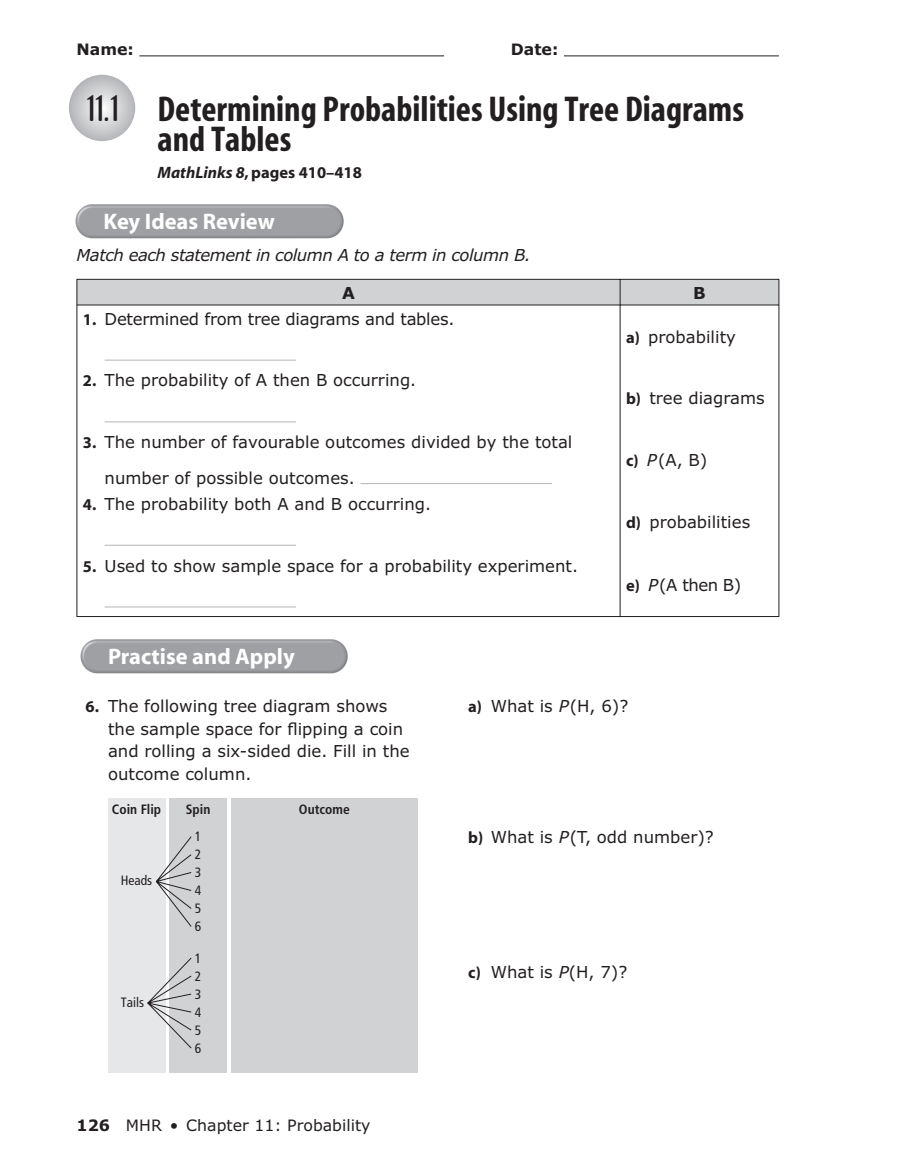
<style>
.page{position:relative;width:905px;height:1175px;background:#fff}
.page>*{position:absolute;margin:0;border:0;box-sizing:border-box;transform-origin:0 0}
.t1{font:36px/30px "Myriad Bold Con";color:#231f20}
.t2{font:700 22.5px "Myriad";color:#fff}
.t3{font:16.5px/22.5px "Verdana";color:#231f20}
.t4{font:italic 16.5px "Verdana";letter-spacing:-.03em;color:#231f20}
.t5{font:700 16.5px "Myriad";color:#231f20}
.t6{font:700 16.5px "Verdana";color:#231f20}
.t7{font:15.75px "Verdana";color:#231f20}
.t8{font:700 15.75px "Verdana";color:#231f20}
.t9{font:condensed 13.5px/18px "Frutiger";color:#231f20;text-align:justify}
.t10{font:700 condensed 13.5px "Frutiger";color:#231f20}
.s1{font-family:"Atomic Sans ICG";font-size:42px}
.s2{font-style:italic}
.s3{font-family:"Myriad";font-weight:700}
.s4{font-weight:700}
</style>
<div class="page">
<hr style="left:139px;top:55px;width:305px;height:1px;background:#231f20">
<hr style="left:564px;top:55px;width:214px;height:1px;background:#231f20">
<svg style="left:69px;top:75px;width:66px;height:66px;background:#cbcccf"></svg>
<img style="left:75px;top:204px;width:269px;height:35px">
<svg style="left:76px;top:279px;width:703px;height:26px;background:#c7c8ca"></svg>
<hr style="left:76px;top:305px;width:544px;height:1px;background:#231f20">
<hr style="left:76px;top:305px;width:1px;height:62px;background:#231f20">
<hr style="left:620px;top:305px;width:159px;height:1px;background:#231f20">
<hr style="left:619px;top:305px;width:1px;height:62px;background:#231f20">
<hr style="left:778px;top:305px;width:1px;height:62px;background:#231f20">
<hr style="left:76px;top:367px;width:1px;height:61px;background:#231f20">
<hr style="left:619px;top:367px;width:1px;height:61px;background:#231f20">
<hr style="left:778px;top:367px;width:1px;height:61px;background:#231f20">
<hr style="left:76px;top:428px;width:1px;height:62px;background:#231f20">
<hr style="left:619px;top:428px;width:1px;height:62px;background:#231f20">
<hr style="left:778px;top:428px;width:1px;height:62px;background:#231f20">
<hr style="left:76px;top:490px;width:1px;height:62px;background:#231f20">
<hr style="left:619px;top:490px;width:1px;height:62px;background:#231f20">
<hr style="left:778px;top:490px;width:1px;height:62px;background:#231f20">
<hr style="left:76px;top:552px;width:1px;height:64px;background:#231f20">
<hr style="left:619px;top:552px;width:1px;height:64px;background:#231f20">
<hr style="left:778px;top:552px;width:1px;height:64px;background:#231f20">
<hr style="left:76px;top:616px;width:544px;height:1px;background:#231f20">
<hr style="left:620px;top:616px;width:159px;height:1px;background:#231f20">
<hr style="left:105px;top:359px;width:191px;height:2px;background:#bcbdc0">
<hr style="left:105px;top:421px;width:191px;height:1px;background:#bcbdc0">
<hr style="left:360px;top:483px;width:192px;height:1px;background:#bcbdc0">
<hr style="left:105px;top:544px;width:191px;height:2px;background:#bcbdc0">
<hr style="left:105px;top:606px;width:191px;height:1px;background:#bcbdc0">
<div style="left:108px;top:798px;width:57px;height:274px;background:#e6e7e9"></div>
<div style="left:170px;top:798px;width:56px;height:274px;background:#d1d2d4"></div>
<div style="left:231px;top:798px;width:186px;height:274px;background:#d1d2d4"></div>
<svg style="left:147px;top:835px;width:45px;height:214px"></svg>
<img style="left:80px;top:639px;width:268px;height:35px">
<p class="t8" style="left:76px;top:43px;width:59px">Name:</p>
<p class="t8" style="left:511px;top:43px;width:49px">Date:</p>
<p class="t1" style="left:158px;top:97px;width:588px;text-indent:-72px"><span class="s1">11.1</span> Determining Probabilities Using Tree Diagrams and Tables</p>
<p class="t5" style="left:158px;top:167px;width:206px"><span class="s2">MathLinks 8</span>, pages 410–418</p>
<p class="t2" style="left:104px;top:213px;width:173px">Key Ideas Review</p>
<p class="t4" style="left:76px;top:248px;width:456px">Match each statement in column A to a term in column B.</p>
<p class="t6" style="left:342px;top:286px;width:14px">A</p>
<p class="t6" style="left:693px;top:286px;width:14px">B</p>
<p class="t3" style="left:83px;top:308px;width:373px"><span class="s3">1.</span> Determined from tree diagrams and tables.</p>
<p class="t3" style="left:626px;top:326px;width:111px"><span class="s3">a)</span> probability</p>
<p class="t3" style="left:83px;top:370px;width:335px"><span class="s3">2.</span> The probability of A then B occurring.</p>
<p class="t3" style="left:626px;top:388px;width:140px"><span class="s3">b)</span> tree diagrams</p>
<p class="t3" style="left:105px;top:425px;width:469px;line-height:36px;text-indent:-22px"><span class="s3">3.</span> The number of favourable outcomes divided by the total number of possible outcomes.</p>
<p class="t3" style="left:626px;top:450px;width:83px"><span class="s3">c)</span> <span class="s2">P</span> (A, B)</p>
<p class="t3" style="left:83px;top:493px;width:350px"><span class="s3">4.</span> The probability both A and B occurring.</p>
<p class="t3" style="left:83px;top:555px;width:496px"><span class="s3">5.</span> Used to show sample space for a probability experiment.</p>
<p class="t2" style="left:108px;top:648px;width:188px">Practise and Apply</p>
<p class="t3" style="left:626px;top:511px;width:126px"><span class="s3">d)</span> probabilities</p>
<p class="t3" style="left:626px;top:575px;width:117px"><span class="s3">e)</span> <span class="s2">P</span> (A then B)</p>
<p class="t3" style="left:108px;top:696px;width:303px;text-indent:-22px"><span class="s3">6.</span> The following tree diagram shows the sample space for flipping a coin and rolling a six-sided die. Fill in the outcome column.</p>
<p class="t10" style="left:112px;top:801px;width:51px">Coin Flip</p>
<p class="t10" style="left:186px;top:801px;width:26px">Spin</p>
<p class="t10" style="left:299px;top:801px;width:52px">Outcome</p>
<p class="t9" style="left:121px;top:872px;width:33px">Heads</p>
<p class="t9" style="left:121px;top:994px;width:25px">Tails</p>
<p class="t9" style="left:195px;top:828px;width:8px">1<br>2<br>3<br>4<br>5<br>6</p>
<p class="t9" style="left:195px;top:950px;width:8px">1<br>2<br>3<br>4<br>5<br>6</p>
<p class="t7" style="left:76px;top:1118px;width:295px"><span class="s4">126</span> MHR • Chapter 11: Probability</p>
<p class="t3" style="left:468px;top:696px;width:162px"><span class="s3">a)</span> What is <span class="s2">P</span> (H, 6)?</p>
<p class="t3" style="left:468px;top:826px;width:247px"><span class="s3">b)</span> What is <span class="s2">P</span> (T, odd number)?</p>
<p class="t3" style="left:468px;top:961px;width:161px"><span class="s3">c)</span> What is <span class="s2">P</span>(H, 7)?</p>
</div>
